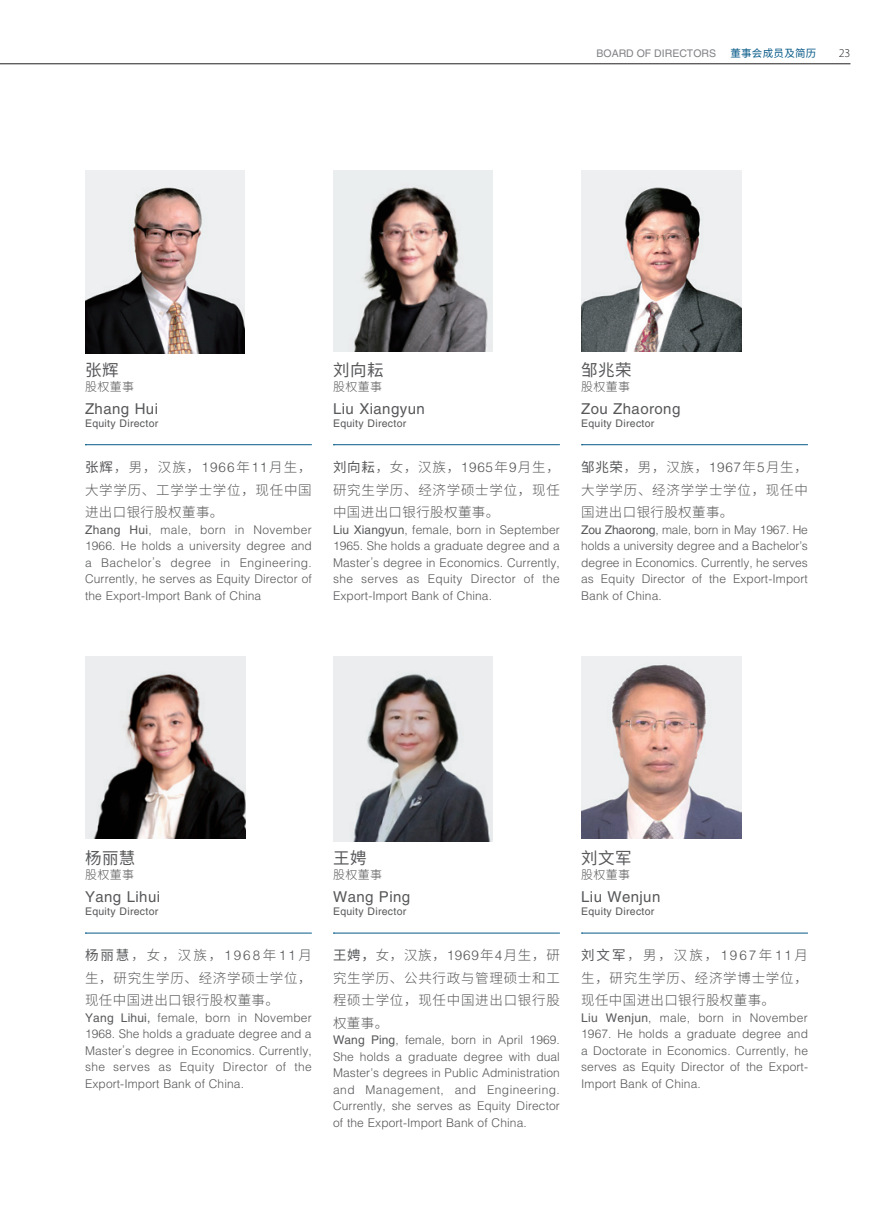
<style>
.page{position:relative;width:893px;height:1212px;background:#fff}
.page>*{position:absolute;margin:0;border:0;box-sizing:border-box;transform-origin:0 0}
.t1{font:16.5px "Source Han Sans CN";letter-spacing:.03em;color:#57585a}
.t2{font:15px "Helvetica LT Std";letter-spacing:.03em;color:#57585a}
.t3{font:300 13.5px/22.5px "Source Han Sans CN";letter-spacing:.055em;color:#57585a;text-align:justify}
.t4{font:300 12px/16.5px "Helvetica LT Std";letter-spacing:.01em;color:#57585a;text-align:justify}
.t5{font:300 12px "Source Han Sans CN";letter-spacing:.03em;color:#57585a}
.t6{font:300 12px "Myriad Pro";color:#231f20}
.t7{font:10.5px "Helvetica LT Std";letter-spacing:.03em;color:#57585a}
.t8{font:10.5px "Helvetica LT Std";color:#808285}
.t9{font:10.5px "Source Han Sans CN";letter-spacing:.03em;color:#075a88}
.s1{font-weight:400}
.s2{font-family:"Helvetica LT Std"}
</style>
<div class="page">
<img style="left:581px;top:657px;width:160px;height:181px">
<hr style="left:86px;top:444px;width:226px;height:1px;background:#075a88">
<hr style="left:334px;top:444px;width:226px;height:1px;background:#075a88">
<hr style="left:582px;top:444px;width:226px;height:1px;background:#075a88">
<hr style="left:86px;top:933px;width:226px;height:1px;background:#075a88">
<hr style="left:334px;top:933px;width:226px;height:1px;background:#075a88">
<hr style="left:582px;top:933px;width:226px;height:1px;background:#075a88">
<img style="left:85px;top:170px;width:160px;height:183px">
<img style="left:333px;top:170px;width:159px;height:182px">
<img style="left:581px;top:170px;width:160px;height:182px">
<img style="left:85px;top:657px;width:161px;height:181px">
<img style="left:333px;top:657px;width:160px;height:184px">
<hr style="left:0;top:64px;width:850px;height:1px;background:#231f20">
<p class="t8" style="left:596px;top:47px;width:121px">BOARD OF DIRECTORS</p>
<p class="t9" style="left:730px;top:47px;width:88px">董事会成员及简历</p>
<p class="t6" style="left:839px;top:47px;width:13px">23</p>
<h1 class="t1" style="left:85px;top:361px;width:35px">张辉</h1>
<p class="t5" style="left:85px;top:380px;width:51px">股权董事</p>
<p class="t2" style="left:85px;top:400px;width:74px">Zhang Hui</p>
<p class="t7" style="left:85px;top:418px;width:75px">Equity Director</p>
<p class="t3" style="left:85px;top:456px;width:228px"><span class="s1">张辉</span>，男，汉族，<span class="s2">1966</span>年<span class="s2">11</span>月生，大学学历、工学学士学位，现任中国进出口银行股权董事。</p>
<p class="t4" style="left:85px;top:521px;width:228px"><span class="s1">Zhang Hui</span>, male, born in November 1966. He holds a university degree and a Bachelor’s degree in Engineering.<br>Currently, he serves as Equity Director of the Export-Import Bank of China</p>
<h1 class="t1" style="left:333px;top:361px;width:52px">刘向耘</h1>
<p class="t5" style="left:333px;top:380px;width:51px">股权董事</p>
<p class="t2" style="left:333px;top:400px;width:93px">Liu Xiangyun</p>
<p class="t7" style="left:333px;top:418px;width:75px">Equity Director</p>
<p class="t3" style="left:333px;top:456px;width:228px"><span class="s1">刘向耘</span>，女，汉族，<span class="s2">1965</span>年<span class="s2">9</span>月生，研究生学历、经济学硕士学位，现任中国进出口银行股权董事。</p>
<p class="t4" style="left:333px;top:521px;width:228px"><span class="s1">Liu Xiangyun</span>, female, born in September 1965. She holds a graduate degree and a Master’s degree in Economics. Currently, she serves as Equity Director of the Export-Import Bank of China.</p>
<h1 class="t1" style="left:581px;top:361px;width:52px">邹兆荣</h1>
<p class="t5" style="left:581px;top:380px;width:51px">股权董事</p>
<p class="t2" style="left:581px;top:400px;width:101px">Zou Zhaorong</p>
<p class="t7" style="left:581px;top:418px;width:75px">Equity Director</p>
<p class="t3" style="left:581px;top:456px;width:228px"><span class="s1">邹兆荣</span>，男，汉族，<span class="s2">1967</span>年<span class="s2">5</span>月生，大学学历、经济学学士学位，现任中国进出口银行股权董事。</p>
<p class="t4" style="left:581px;top:521px;width:228px"><span class="s1">Zou Zhaorong</span>, male, born in May 1967. He holds a university degree and a Bachelor’s degree in Economics. Currently, he serves as Equity Director of the Export-Import Bank of China.</p>
<h1 class="t1" style="left:85px;top:849px;width:52px">杨丽慧</h1>
<p class="t5" style="left:85px;top:868px;width:51px">股权董事</p>
<p class="t2" style="left:85px;top:888px;width:77px">Yang Lihui</p>
<p class="t7" style="left:85px;top:905px;width:75px">Equity Director</p>
<p class="t3" style="left:85px;top:944px;width:228px"><span class="s1">杨丽慧</span>，女，汉族，<span class="s2">1968</span>年<span class="s2">11</span>月生，研究生学历、经济学硕士学位，现任中国进出口银行股权董事。</p>
<p class="t4" style="left:85px;top:1009px;width:228px"><span class="s1">Yang Lihui,</span> female, born in November 1968. She holds a graduate degree and a Master’s degree in Economics. Currently, she serves as Equity Director of the Export-Import Bank of China.</p>
<h1 class="t1" style="left:333px;top:849px;width:35px">王娉</h1>
<p class="t5" style="left:333px;top:868px;width:51px">股权董事</p>
<p class="t2" style="left:333px;top:888px;width:79px">Wang Ping</p>
<p class="t7" style="left:333px;top:905px;width:75px">Equity Director</p>
<p class="t3" style="left:333px;top:944px;width:228px"><span class="s1">王娉，</span>女，汉族，<span class="s2">1969</span>年<span class="s2">4</span>月生，研究生学历、公共行政与管理硕士和工程硕士学位，现任中国进出口银行股权董事。</p>
<p class="t4" style="left:333px;top:1032px;width:228px"><span class="s1">Wang Ping</span>, female, born in April 1969.<br>She holds a graduate degree with dual Master’s degrees in Public Administration and Management, and Engineering.<br>Currently, she serves as Equity Director of the Export-Import Bank of China.</p>
<h1 class="t1" style="left:581px;top:849px;width:52px">刘文军</h1>
<p class="t5" style="left:581px;top:868px;width:51px">股权董事</p>
<p class="t2" style="left:581px;top:888px;width:81px">Liu Wenjun</p>
<p class="t7" style="left:581px;top:905px;width:75px">Equity Director</p>
<p class="t3" style="left:581px;top:944px;width:228px"><span class="s1">刘文军</span>，男，汉族，<span class="s2">1967</span>年<span class="s2">11</span>月生，研究生学历、经济学博士学位，现任中国进出口银行股权董事。</p>
<p class="t4" style="left:581px;top:1009px;width:228px"><span class="s1">Liu Wenjun</span>, male, born in November 1967. He holds a graduate degree and a Doctorate in Economics. Currently, he serves as Equity Director of the Export-Import Bank of China.</p>
</div>
